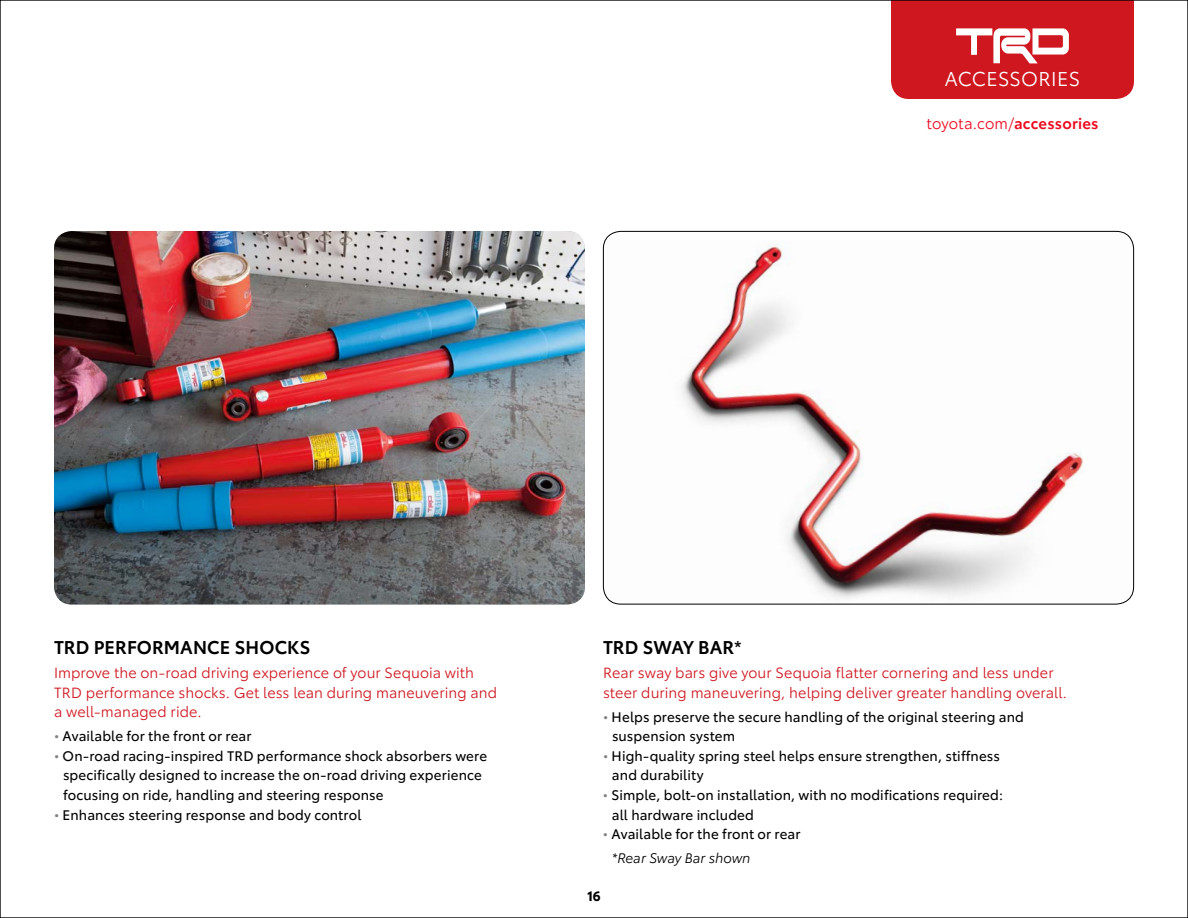
<style>
.page{position:relative;width:1188px;height:918px;background:#fff}
.page>*{position:absolute;margin:0;border:0;box-sizing:border-box;transform-origin:0 0}
.t1{font:19.5px "Toyota Type";letter-spacing:.015em;color:#fff}
.t2{font:600 18px "Toyota Type";letter-spacing:.005em;color:#000}
.t3{font:15px "Toyota Type";letter-spacing:.005em;color:#eb0a1e}
.t4{font:14.4px/19.5px "Toyota Type";letter-spacing:.005em;color:#ce171f}
.t5{font:13.5px/19.6px "Toyota Type";letter-spacing:.01em;color:#000}
.t6{font:700 13.2px "Toyota Type";color:#000}
.s1{font-weight:600}
.s2{color:#808285}
.s3{font-weight:400}
.s4{font-style:italic}
</style>
<div class="page">
<img style="left:603px;top:231px;width:531px;height:373px">
<svg style="left:891px;top:2px;width:243px;height:97px;background:#d22a32"></svg>
<img style="left:54px;top:231px;width:531px;height:373px">
<h1 class="t1" style="left:945px;top:64px;width:137px">ACCESSORIES</h1>
<p class="t3" style="left:926px;top:113px;width:174px">toyota.com/<span class="s1">accessories</span></p>
<h2 class="t2" style="left:54px;top:634px;width:258px">TRD PERFORMANCE SHOCKS</h2>
<p class="t4" style="left:54px;top:662px;width:445px">Improve the on-road driving experience of your Sequoia with<br>TRD performance shocks. Get less lean during maneuvering and a well-managed ride.</p>
<p class="t5" style="left:54px;top:726px;width:199px"><span class="s2">•</span> Available for the front or rear</p>
<p class="t5" style="left:63px;top:745px;width:426px;text-indent:-9px"><span class="s2">•</span> On-road racing-inspired TRD performance shock absorbers were specifically designed to increase the on-road driving experience focusing on ride, handling and steering response</p>
<p class="t5" style="left:54px;top:804px;width:309px"><span class="s2">•</span> Enhances steering response and body control</p>
<h2 class="t2" style="left:603px;top:634px;width:140px">TRD SWAY BAR<span class="s3">*</span></h2>
<p class="t4" style="left:603px;top:662px;width:465px">Rear sway bars give your Sequoia flatter cornering and less under steer during maneuvering, helping deliver greater handling overall.</p>
<p class="t5" style="left:612px;top:706px;width:413px;text-indent:-9px"><span class="s2">•</span> Helps preserve the secure handling of the original steering and suspension system</p>
<p class="t5" style="left:612px;top:745px;width:390px;text-indent:-9px"><span class="s2">•</span> High-quality spring steel helps ensure strengthen, stiffness and durability</p>
<p class="t5" style="left:612px;top:784px;width:393px;text-indent:-9px"><span class="s2">•</span> Simple, bolt-on installation, with no modifications required: all hardware included</p>
<p class="t5" style="left:612px;top:821px;width:190px;line-height:24px;text-indent:-9px"><span class="s2">•</span> Available for the front or rear <span class="s4">*Rear Sway Bar shown</span></p>
<p class="t6" style="left:587px;top:886px;width:15px">16</p>
</div>
